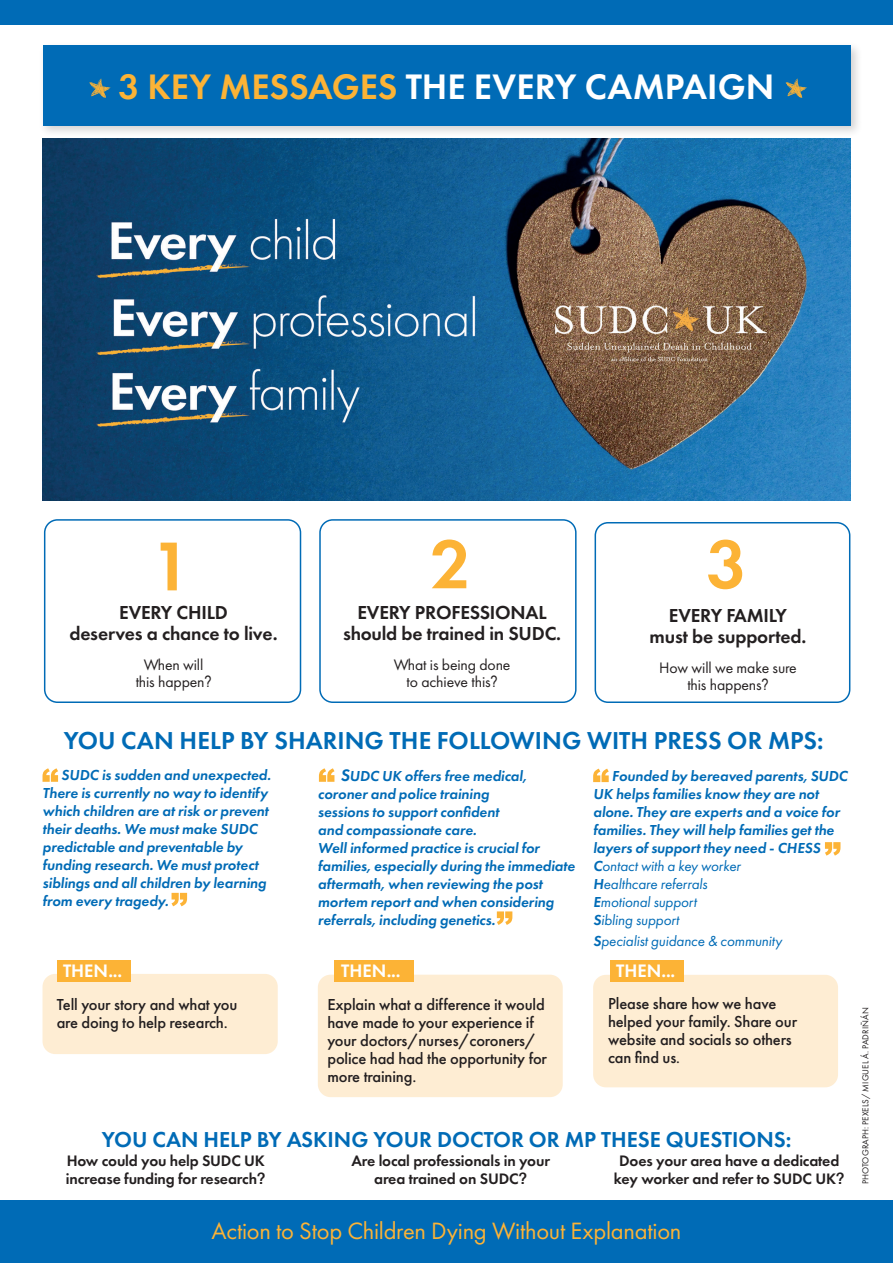
<style>
.page{position:relative;width:893px;height:1263px;background:#fff}
.page>*{position:absolute;margin:0;border:0;box-sizing:border-box;transform-origin:0 0}
.t1{font:600 71.55px "Futura PT";color:#fcb336}
.t2{font:600 71.4px "Futura PT";color:#fcb336}
.t3{font:600 36.75px "Futura PT";color:#fff}
.t4{font:600 25.5px "Futura PT";color:#006bb6}
.t5{font:24.45px "Futura PT";letter-spacing:-.01em;color:#fcb336}
.t6{font:600 22.35px "Futura PT";color:#006bb6}
.t7{font:600 19.5px/21px "Futura PT";letter-spacing:-.01em;color:#231f20;text-align:center}
.t8{font:600 18.75px "Futura PT";color:#fff}
.t9{font:500 16.5px/18px "Futura PT";letter-spacing:-.01em;color:#231f20}
.t10{font:600 15.75px/17.2px "Futura PT";letter-spacing:-.01em;color:#231f20;text-align:center}
.t11{font:15.75px/17.2px "Futura PT";letter-spacing:-.01em;color:#231f20;text-align:center}
.t12{font:italic 600 15px/18px "Futura PT";letter-spacing:-.005em;color:#006bb6}
.t13{font:italic 15px "Futura PT";letter-spacing:-.01em;color:#006bb6}
.t14{font:9px "Futura PT";letter-spacing:.01em;color:#231f20}
.s1{color:#fcb336}
.s2{font-family:"Arial Narrow"}
.s3{font-size:17.25px}
.s4{font-weight:400}
.s5{font-weight:600}
.s6{font-size:15.75px}
.s7{font-family:"Helvetica Neue";font-weight:500}
</style>
<div class="page">
<div style="left:44px;top:519px;width:257px;height:184px;border:2px solid #006bb6;border-radius:13px"></div>
<div style="left:43px;top:974px;width:235px;height:80px;background:#feedd3;border-radius:13px"></div>
<div style="left:318px;top:975px;width:245px;height:122px;background:#feedd3;border-radius:13px"></div>
<div style="left:593px;top:975px;width:245px;height:112px;background:#feedd3;border-radius:13px"></div>
<div style="left:319px;top:519px;width:258px;height:184px;border:2px solid #006bb6;border-radius:13px"></div>
<div style="left:595px;top:522px;width:255px;height:181px;border:2px solid #006bb6;border-radius:13px"></div>
<div style="left:0;top:0;width:893px;height:24px;background:#006bb6"></div>
<div style="left:39px;top:41px;width:824px;height:97px;background:#231f20;opacity:.2"></div>
<div style="left:43px;top:45px;width:807px;height:81px;background:#006bb6"></div>
<svg style="left:43px;top:768px;width:15px;height:14px"></svg>
<svg style="left:319px;top:768px;width:15px;height:14px"></svg>
<svg style="left:593px;top:769px;width:16px;height:13px"></svg>
<svg style="left:825px;top:842px;width:15px;height:14px"></svg>
<div style="left:57px;top:960px;width:74px;height:22px;background:#fcb336"></div>
<div style="left:334px;top:960px;width:80px;height:22px;background:#fcb336"></div>
<div style="left:610px;top:960px;width:74px;height:22px;background:#fcb336"></div>
<svg style="left:89px;top:78px;width:22px;height:20px"></svg>
<svg style="left:786px;top:78px;width:21px;height:20px"></svg>
<svg style="left:172px;top:893px;width:15px;height:13px"></svg>
<svg style="left:497px;top:911px;width:15px;height:14px"></svg>
<img style="left:43px;top:138px;width:807px;height:363px">
<div style="left:0;top:1201px;width:893px;height:62px;background:#006bb6"></div>
<h3 class="t3" style="left:119px;top:64px;width:657px"><span class="s1">3 KEY MESSAGES</span> THE EVERY CAMPAIGN</h3>
<h1 class="t1" style="left:151px;top:522px;width:42px">1</h1>
<h1 class="t1" style="left:430px;top:520px;width:42px">2</h1>
<h2 class="t2" style="left:706px;top:520px;width:42px">3</h2>
<h3 class="t7" style="left:69px;top:602px;width:210px">EVERY CHILD<br>deserves a chance to live.</h3>
<p class="t11" style="left:136px;top:656px;width:77px">When will this happen<span class="s2">?</span></p>
<h3 class="t7" style="left:343px;top:602px;width:219px">EVERY PROFESSIONAL should be trained in SUDC.</h3>
<p class="t11" style="left:394px;top:656px;width:118px">What is being done to achieve this<span class="s2">?</span></p>
<h3 class="t7" style="left:650px;top:604px;width:158px">EVERY FAMILY must be supported.</h3>
<p class="t11" style="left:659px;top:659px;width:139px">How will we make sure this happens<span class="s2">?</span></p>
<h3 class="t4" style="left:64px;top:725px;width:761px">YOU CAN HELP BY SHARING THE FOLLOWING WITH PRESS OR MPS:</h3>
<p class="t12" style="left:43px;top:766px;width:230px;text-indent:19px">SUDC is sudden and unexpected.<br>There is currently no way to identify which children are at risk or prevent their deaths. We must make SUDC predictable and preventable by funding research. We must protect siblings and all children by learning from every tragedy.</p>
<p class="t12" style="left:318px;top:766px;width:259px;text-indent:23px"><span class="s3">S</span>UDC UK offers free medical, coroner and police training<br>sessions to support confident<br>and compassionate care.<br>Well informed practice is crucial for families, especially during the immediate aftermath, when reviewing the post mortem report and when considering referrals, including genetics.</p>
<p class="t12" style="left:593px;top:766px;width:256px;text-indent:19px">Founded by bereaved parents, SUDC<br>UK helps families know they are not alone. They are experts and a voice for families. They will help families get the layers of support they need - CHESS<br>C<span class="s4">ontact with a key worker<br></span>H<span class="s4">ealthcare referrals<br></span>E<span class="s4">motional support<br></span>S<span class="s4">ibling support</span></p>
<p class="t13" style="left:593px;top:932px;width:190px"><span class="s5">S</span>pecialist guidance &amp; community</p>
<p class="t8" style="left:63px;top:959px;width:61px">THEN...</p>
<p class="t8" style="left:341px;top:959px;width:61px">THEN...</p>
<p class="t8" style="left:616px;top:959px;width:61px">THEN...</p>
<p class="t9" style="left:327px;top:996px;width:221px">Explain what a difference it would have made to your experience if your doctors/nurses/coroners/ police had had the opportunity for more training.</p>
<p class="t9" style="left:608px;top:995px;width:191px">Please share how we have helped your family. Share our website and socials so others can find us<span class="s6">.</span></p>
<p class="t9" style="left:57px;top:995px;width:182px">Tell your story and what you are doing to help research.</p>
<h3 class="t6" style="left:102px;top:1125px;width:691px">YOU CAN HELP BY ASKING YOUR DOCTOR OR MP THESE QUESTIONS:</h3>
<p class="t10" style="left:66px;top:1152px;width:201px;text-align:left">How could you help SUDC UK increase funding for research<span class="s7">?</span></p>
<p class="t10" style="left:351px;top:1152px;width:200px">Are local professionals in your area trained on SUDC<span class="s7">?</span></p>
<p class="t10" style="left:614px;top:1152px;width:232px">Does your area have a dedicated key worker and refer to SUDC UK<span class="s7">?</span></p>
<p class="t14" style="left:860px;top:1184px;width:179px;rotate:-90deg">PHOTOGRAPH: PEXELS/ MIGUEL Á. PADRIÑÁN</p>
<h3 class="t5" style="left:212px;top:1216px;width:471px">Action to Stop Children Dying Without Explanation</h3>
</div>
